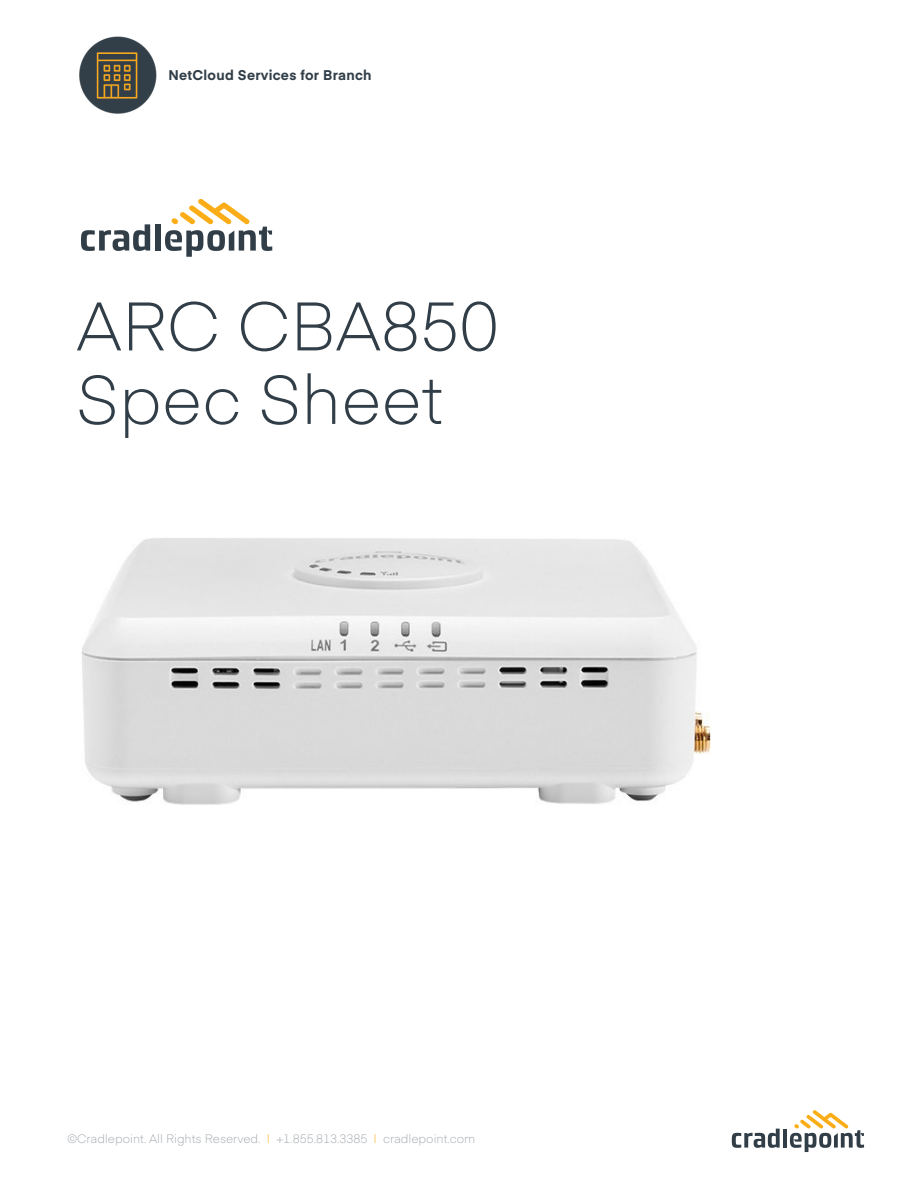
<style>
.page{position:relative;width:918px;height:1188px;background:#fff}
.page>*{position:absolute;margin:0;border:0;box-sizing:border-box;transform-origin:0 0}
.t1{font:300 67.5px/73.5px "Eina 01";color:#313e48}
.t2{font:700 13.8px "Eina 01";letter-spacing:.02em;color:#313e48}
.t3{font:300 12px "Eina 01";color:#a3a9ad}
.s1{color:#fbad18}
</style>
<div class="page">
<img style="left:82px;top:538px;width:629px;height:266px">
<img style="left:79px;top:36px;width:78px;height:78px">
<svg style="left:732px;top:1129px;width:48px;height:19px"></svg>
<hr style="left:783px;top:1129px;width:4px;height:19px;background:#313e48">
<svg style="left:790px;top:1110px;width:74px;height:42px"></svg>
<svg style="left:81px;top:224px;width:69px;height:27px"></svg>
<div style="left:155px;top:224px;width:6px;height:27px;background:#313e48"></div>
<svg style="left:165px;top:199px;width:107px;height:58px"></svg>
<p class="t2" style="left:168px;top:65px;width:205px">NetCloud Services for Branch</p>
<h1 class="t1" style="left:76px;top:285px;width:424px">ARC CBA850<br>Spec Sheet</h1>
<p class="t3" style="left:68px;top:1130px;width:409px">©Cradlepoint. All Rights Reserved. <span class="s1">|</span> +1.855.813.3385 <span class="s1">|</span> cradlepoint.com</p>
</div>
